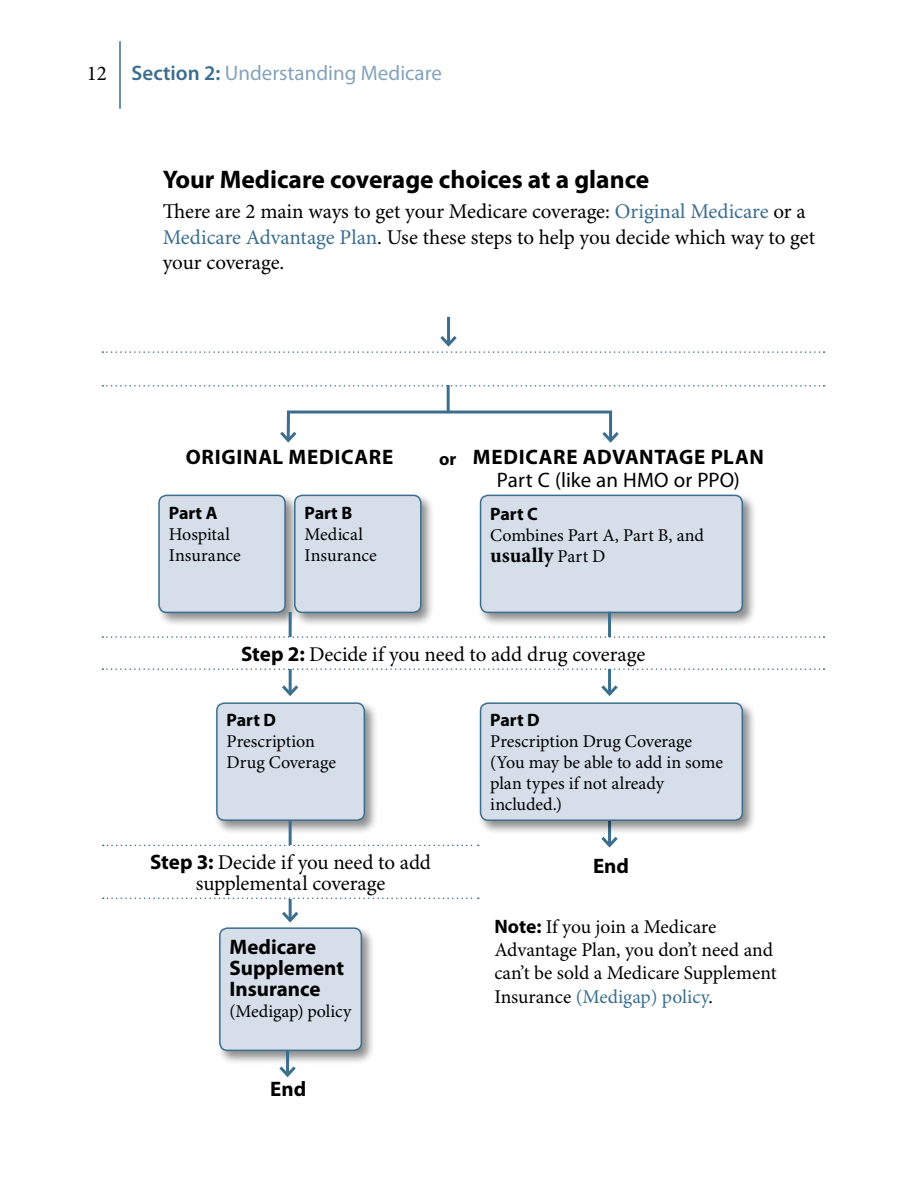
<style>
.page{position:relative;width:918px;height:1188px;background:#fff}
.page>*{position:absolute;margin:0;border:0;box-sizing:border-box;transform-origin:0 0}
.Heading_2{font:700 25.5px "Myriad Pro";color:#000}
.TEXT{font:21px/25.2px "Minion Pro";letter-spacing:-.005em;color:#000}
.Body_12_14{font:21px/21px "Minion Pro";letter-spacing:-.005em;color:#000;text-align:center}
.Body_12_14-2{font:700 21px/21px "Myriad Pro";letter-spacing:.005em;color:#000}
.t1{font:21px "Myriad Pro";color:#85a3bc}
.Body_12_14-3{font:700 21px "Myriad Pro";letter-spacing:.025em;color:#000}
.t2{font:21px "Myriad Pro";letter-spacing:.005em;color:#000}
.Body_12_14-4{font:700 21px "Myriad Pro";letter-spacing:.035em;color:#000}
.Body_12_14-5{font:700 21px "Minion Pro";color:#000}
.TEXT-2{font:19.5px/23.4px "Minion Pro";letter-spacing:-.005em;color:#000}
.Body_12_14-6{font:18px/21px "Minion Pro";color:#000}
.Body_12_14-7{font:700 18px "Myriad Pro";letter-spacing:-.005em;color:#000}
.TEXT-3{font:18px "Minion Pro";letter-spacing:-.005em;color:#000}
.s1{font-family:"Minion Pro";color:#000}
.s2{font-weight:600;color:#3b6e8f}
.s3{color:#3b6e8f}
.s4{font-weight:400;font-size:18px}
.s5{font-family:"Myriad Pro";font-weight:700}
</style>
<div class="page">
<hr style="left:119px;top:41px;width:2px;height:68px;background:#3b6e8f">
<div style="left:156px;top:492px;width:144px;height:135px;background:#000;opacity:.45"></div>
<div style="left:159px;top:495px;width:126px;height:117px;background:#d5dee9;border-radius:8px"></div>
<div style="left:158px;top:495px;width:128px;height:118px;border:2px solid #3b6e8f;border-radius:8px"></div>
<div style="left:292px;top:492px;width:143px;height:135px;background:#000;opacity:.45"></div>
<div style="left:295px;top:495px;width:126px;height:117px;background:#d5dee9;border-radius:8px"></div>
<div style="left:294px;top:495px;width:128px;height:118px;border:2px solid #3b6e8f;border-radius:8px"></div>
<div style="left:217px;top:925px;width:159px;height:140px;background:#000;opacity:.45"></div>
<div style="left:220px;top:928px;width:141px;height:122px;background:#d5dee9;border-radius:8px"></div>
<div style="left:219px;top:927px;width:143px;height:124px;border:2px solid #3b6e8f;border-radius:8px"></div>
<div style="left:214px;top:700px;width:165px;height:135px;background:#000;opacity:.45"></div>
<div style="left:217px;top:703px;width:147px;height:117px;background:#d5dee9;border-radius:8px"></div>
<div style="left:216px;top:702px;width:149px;height:119px;border:2px solid #3b6e8f;border-radius:8px"></div>
<div style="left:477px;top:492px;width:280px;height:135px;background:#000;opacity:.45"></div>
<div style="left:481px;top:495px;width:261px;height:117px;background:#d5dee9;border-radius:8px"></div>
<div style="left:480px;top:495px;width:263px;height:118px;border:2px solid #3b6e8f;border-radius:8px"></div>
<div style="left:287px;top:411px;width:325px;height:31px;border:3px solid #3b6e8f"></div>
<svg style="left:280px;top:428px;width:20px;height:15px"></svg>
<svg style="left:599px;top:429px;width:20px;height:14px"></svg>
<hr style="left:447px;top:381px;width:3px;height:31px;background:#3b6e8f">
<hr style="left:289px;top:821px;width:3px;height:99px;background:#3b6e8f">
<svg style="left:282px;top:909px;width:17px;height:14px"></svg>
<hr style="left:289px;top:612px;width:3px;height:82px;background:#3b6e8f">
<svg style="left:282px;top:682px;width:17px;height:14px"></svg>
<hr style="left:608px;top:612px;width:3px;height:82px;background:#3b6e8f">
<svg style="left:601px;top:685px;width:17px;height:11px"></svg>
<div style="left:194px;top:637px;width:499px;height:31px;background:#fff"></div>
<div style="left:112px;top:845px;width:357px;height:54px;background:#fff"></div>
<svg style="left:103px;top:845px;width:376px;height:1px"></svg>
<svg style="left:103px;top:898px;width:376px;height:1px"></svg>
<div style="left:102px;top:353px;width:722px;height:32px;background:#fff"></div>
<svg style="left:102px;top:636px;width:723px;height:2px"></svg>
<svg style="left:102px;top:668px;width:723px;height:2px"></svg>
<svg style="left:102px;top:385px;width:723px;height:2px"></svg>
<svg style="left:601px;top:835px;width:17px;height:13px"></svg>
<hr style="left:447px;top:317px;width:3px;height:28px;background:#3b6e8f">
<svg style="left:102px;top:336px;width:723px;height:17px"></svg>
<hr style="left:286px;top:1050px;width:3px;height:25px;background:#3b6e8f">
<svg style="left:276px;top:1063px;width:23px;height:15px"></svg>
<div style="left:477px;top:700px;width:280px;height:135px;background:#000;opacity:.45"></div>
<div style="left:481px;top:703px;width:261px;height:117px;background:#d5dee9;border-radius:8px"></div>
<div style="left:480px;top:702px;width:263px;height:119px;border:2px solid #3b6e8f;border-radius:8px"></div>
<p class="t1" style="left:87px;top:61px;width:357px"><span class="s1">12</span> <span class="s2">Section 2:</span> Understanding Medicare</p>
<p class="Heading_2" style="left:163px;top:165px;width:488px">Your Medicare coverage choices at a glance</p>
<p class="TEXT" style="left:163px;top:200px;width:654px">There are 2 main ways to get your Medicare coverage: <span class="s3">Original Medicare</span> or a<br><span class="s3">Medicare Advantage Plan</span>. Use these steps to help you decide which way to get your coverage.</p>
<p class="Body_12_14-4" style="left:186px;top:445px;width:209px">ORIGINAL MEDICARE</p>
<p class="Body_12_14-7" style="left:439px;top:448px;width:19px">or</p>
<p class="Body_12_14-3" style="left:473px;top:445px;width:292px">MEDICARE ADVANTAGE PLAN</p>
<p class="t2" style="left:497px;top:468px;width:245px">Part C (like an HMO or PPO)</p>
<p class="Body_12_14-7" style="left:169px;top:502px;width:50px">Part A</p>
<p class="Body_12_14-6" style="left:169px;top:524px;width:74px">Hospital<br>Insurance</p>
<p class="Body_12_14-7" style="left:305px;top:502px;width:49px">Part B</p>
<p class="Body_12_14-6" style="left:305px;top:524px;width:74px">Medical<br>Insurance</p>
<p class="Body_12_14-7" style="left:490px;top:504px;width:49px">Part C</p>
<p class="Body_12_14-6" style="left:490px;top:526px;width:215px">Combines Part A, Part B, and</p>
<p class="Body_12_14-5" style="left:490px;top:543px;width:117px">usually <span class="s4">Part D</span></p>
<p class="Body_12_14" style="left:241px;top:644px;width:406px"><span class="s5">Step 2:</span> Decide if you need to add drug coverage</p>
<p class="Body_12_14-7" style="left:227px;top:710px;width:51px">Part D</p>
<p class="Body_12_14-6" style="left:227px;top:732px;width:90px">Prescription</p>
<p class="Body_12_14-6" style="left:227px;top:753px;width:111px">Drug Coverage</p>
<p class="Body_12_14-7" style="left:490px;top:710px;width:51px">Part D</p>
<p class="Body_12_14-6" style="left:490px;top:732px;width:203px">Prescription Drug Coverage</p>
<p class="Body_12_14-6" style="left:490px;top:753px;width:234px">(You may be able to add in some plan types if not already included.)</p>
<p class="Body_12_14" style="left:150px;top:853px;width:282px"><span class="s5">Step 3:</span> Decide if you need to add supplemental coverage</p>
<p class="Body_12_14-2" style="left:593px;top:855px;width:38px">End</p>
<p class="Body_12_14-2" style="left:230px;top:936px;width:116px">Medicare<br>Supplement<br>Insurance</p>
<p class="TEXT-3" style="left:230px;top:1000px;width:123px">(Medigap) policy</p>
<p class="Body_12_14-2" style="left:270px;top:1079px;width:38px">End</p>
<p class="TEXT-2" style="left:494px;top:915px;width:284px"><span class="s5">Note:</span> If you join a Medicare<br>Advantage Plan, you don’t need and can’t be sold a Medicare Supplement<br>Insurance <span class="s3">(Medigap) policy</span>.</p>
</div>
